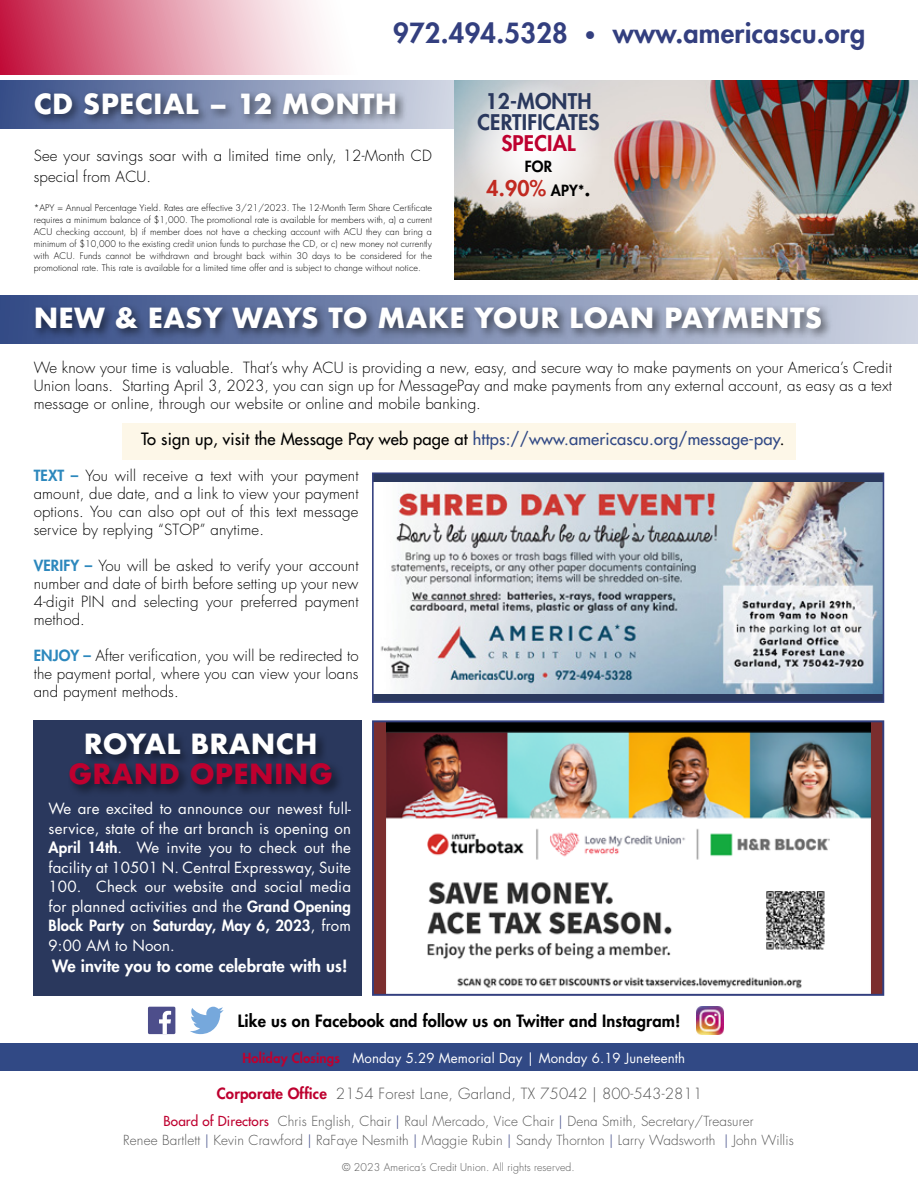
<style>
.page{position:relative;width:918px;height:1188px;background:#fff}
.page>*{position:absolute;margin:0;border:0;box-sizing:border-box;transform-origin:0 0}
.t1{font:700 27px "Futura";letter-spacing:.01em;color:#fff}
.t2{font:800 27px "Futura Std";letter-spacing:.01em;color:#333f7f}
.t3{font:700 27px "Futura";letter-spacing:.01em;color:#be002f}
.t4{font:800 21px/21px "Futura Std";letter-spacing:.01em;color:#2a385d;text-align:center}
.t5{font:800 21px "Futura Std";color:#c12a21}
.t6{font:800 21px "Futura Std";letter-spacing:.01em;color:#be002f}
.t7{font:500 16.5px "Futura Std";letter-spacing:.01em;color:#314985}
.t8{font:800 16.5px "Futura Std";letter-spacing:.01em;color:#000}
.t9{font:800 16.5px "Futura Std";letter-spacing:.01em;color:#fff}
.t10{font:300 15px/18px "Futura Std";letter-spacing:.01em;color:#000;text-align:justify}
.t11{font:15px/19.5px "Futura Std";letter-spacing:.01em;color:#fff;text-align:justify}
.t12{font:300 15px "Futura Std";letter-spacing:.01em;color:#555}
.t13{font:800 15px "Futura Std";color:#000}
.t14{font:300 13.5px/19.5px "Futura Std";letter-spacing:.01em;color:#555;text-align:center}
.t15{font:13.5px "Futura Std";letter-spacing:.01em;color:#fff}
.t16{font:300 10.5px "Futura Std";letter-spacing:.01em;color:#555}
.t17{font:300 9px/12px "Futura Std";letter-spacing:.01em;color:#000;text-align:justify}
.s1{font-size:21px}
.s2{font-size:15px;color:#000}
.s3{color:#000}
.s4{font-weight:800;color:#2d88bd}
.s5{font-weight:800}
.s6{font-weight:800;color:#be002f}
.s7{font-weight:500;color:#be002f}
.s8{color:#333f7f}
</style>
<div class="page">
<div style="left:122px;top:423px;width:674px;height:36px;background:#fdf7e8"></div>
<svg style="left:0;top:80px;width:455px;height:49px;background:#8996b8"></svg>
<img style="left:455px;top:80px;width:463px;height:200px">
<div style="left:34px;top:720px;width:328px;height:276px;background:#2a385d"></div>
<svg style="left:0;top:0;width:329px;height:75px;background:#e291a4"></svg>
<div style="left:0;top:295px;width:918px;height:49px;background:linear-gradient(to right,#334a86,#cfd5e2)"></div>
<div style="left:31px;top:89px;width:377px;height:37px;background:#000;opacity:.55"></div>
<div style="left:32px;top:303px;width:801px;height:38px;background:#000;opacity:.55"></div>
<div style="left:67px;top:730px;width:278px;height:68px;background:#000;opacity:.55"></div>
<div style="left:0;top:1044px;width:918px;height:27px;background:#314985"></div>
<svg style="left:190px;top:1007px;width:34px;height:27px"></svg>
<div style="left:148px;top:1007px;width:27px;height:27px;background:#4d4e8b;border-radius:2px"></div>
<svg style="left:159px;top:1011px;width:12px;height:23px"></svg>
<img style="left:696px;top:1007px;width:28px;height:27px">
<div style="left:373px;top:473px;width:510px;height:229px;background:#2a385d"></div>
<img style="left:375px;top:482px;width:506px;height:211px">
<div style="left:372px;top:472px;width:512px;height:231px;border:2px solid #333f7f"></div>
<div style="left:373px;top:721px;width:510px;height:274px;background:#7b2e2e"></div>
<img style="left:386px;top:723px;width:484px;height:270px">
<div style="left:372px;top:720px;width:512px;height:276px;border:2px solid #333f7f"></div>
<svg style="left:464px;top:79px;width:139px;height:140px"></svg>
<h1 class="t2" style="left:393px;top:16px;width:474px">972.494.5328 <span class="s1">•</span> www.americascu.org</h1>
<h1 class="t1" style="left:34px;top:84px;width:365px">CD SPECIAL – 12 MONTH</h1>
<p class="t10" style="left:34px;top:146px;width:400px;line-height:21px">See your savings soar with a limited time only, 12-Month CD special from ACU.</p>
<p class="t17" style="left:34px;top:202px;width:400px">*APY = Annual Percentage Yield. Rates are effective 3/21/2023. The 12-Month Term Share Certificate requires a minimum balance of $1,000. The promotional rate is available for members with, a) a current ACU checking account, b) if member does not have a checking account with ACU they can bring a minimum of $10,000 to the existing credit union funds to purchase the CD, or c) new money not currently with ACU. Funds cannot be withdrawn and brought back within 30 days to be considered for the promotional rate. This rate is available for a limited time offer and is subject to change without notice.</p>
<h2 class="t4" style="left:477px;top:91px;width:124px">12-MONTH<br>CERTIFICATES</h2>
<h2 class="t6" style="left:501px;top:130px;width:76px">SPECIAL</h2>
<p class="t13" style="left:525px;top:157px;width:29px">FOR</p>
<h2 class="t5" style="left:487px;top:175px;width:106px">4.90% <span class="s2">APY*</span><span class="s3">.</span></h2>
<h1 class="t1" style="left:34px;top:299px;width:790px">NEW &amp; EASY WAYS TO MAKE YOUR LOAN PAYMENTS</h1>
<p class="t10" style="left:34px;top:359px;width:860px">We know your time is valuable. That’s why ACU is providing a new, easy, and secure way to make payments on your America’s Credit Union loans. Starting April 3, 2023, you can sign up for MessagePay and make payments from any external account, as easy as a text message or online, through our website or online and mobile banking.</p>
<p class="t7" style="left:141px;top:428px;width:645px"><span class="s3">To sign up, visit the Message Pay web page at</span> https://www.americascu.org/message-pay<span class="s3">.</span></p>
<p class="t10" style="left:34px;top:467px;width:326px"><span class="s4">TEXT –</span> You will receive a text with your payment amount, due date, and a link to view your payment options. You can also opt out of this text message service by replying “STOP” anytime.</p>
<p class="t10" style="left:34px;top:557px;width:326px"><span class="s4">VERIFY –</span> You will be asked to verify your account number and date of birth before setting up your new 4-digit PIN and selecting your preferred payment method.</p>
<p class="t10" style="left:34px;top:647px;width:326px"><span class="s4">ENJOY –</span> After verification, you will be redirected to the payment portal, where you can view your loans and payment methods.</p>
<h1 class="t1" style="left:84px;top:724px;width:235px">ROYAL BRANCH</h1>
<h1 class="t3" style="left:69px;top:755px;width:266px">GRAND OPENING</h1>
<p class="t11" style="left:49px;top:799px;width:304px">We are excited to announce our newest full&shy;service, state of the art branch is opening on <span class="s5">April 14th</span>. We invite you to check out the facility at 10501 N. Central Expressway, Suite 100. Check our website and social media for planned activities and the <span class="s5">Grand Opening Block Party</span> on <span class="s5">Saturday, May 6, 2023</span>, from 9:00 AM to Noon.</p>
<p class="t9" style="left:52px;top:955px;width:297px">We invite you to come celebrate with us!</p>
<p class="t8" style="left:238px;top:1011px;width:444px">Like us on Facebook and follow us on Twitter and Instagram!</p>
<p class="t15" style="left:242px;top:1049px;width:444px"><span class="s6">Holiday Closings</span> Monday 5.29 Memorial Day | Monday 6.19 Juneteenth</p>
<p class="t12" style="left:217px;top:1084px;width:487px"><span class="s6">Corporate Office</span> 2154 Forest Lane, Garland, TX 75042 | 800-543-2811</p>
<p class="t14" style="left:123px;top:1111px;width:672px"><span class="s7">Board of Directors</span> Chris English, Chair <span class="s8">|</span> Raul Mercado, Vice Chair <span class="s8">|</span> Dena Smith, Secretary/Treasurer<br>Renee Bartlett <span class="s8">|</span> Kevin Crawford <span class="s8">|</span> RaFaye Nesmith <span class="s8">|</span> Maggie Rubin <span class="s8">|</span> Sandy Thornton <span class="s8">|</span> Larry Wadsworth <span class="s8">|</span> John Willis</p>
<p class="t16" style="left:342px;top:1161px;width:234px">© 2023 America’s Credit Union. All rights reserved.</p>
</div>
